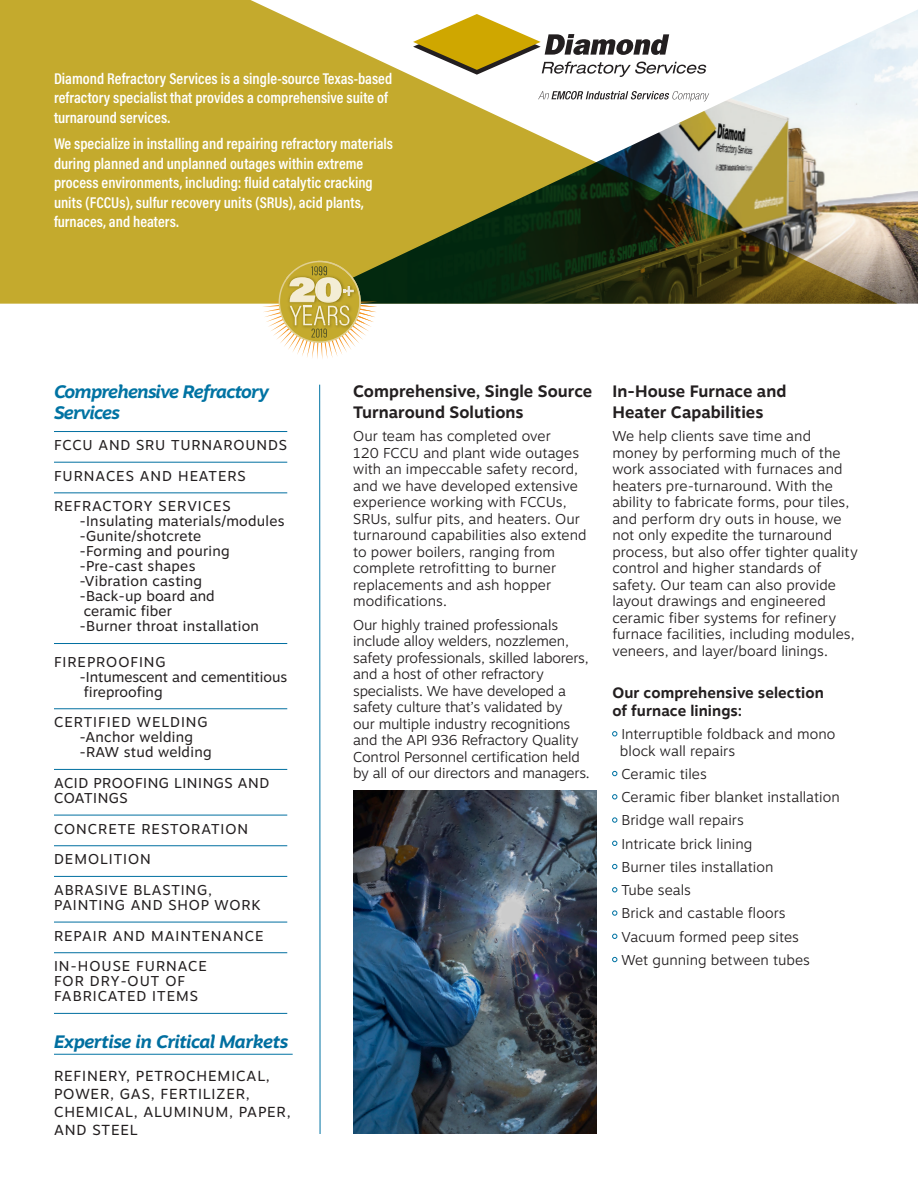
<style>
.page{position:relative;width:918px;height:1188px;background:#fff}
.page>*{position:absolute;margin:0;border:0;box-sizing:border-box;transform-origin:0 0}
.t1{font:italic 700 18px/21px "Motiva Sans";letter-spacing:-.04em;color:#0073a3}
.t2{font:italic 700 18px "Motiva Sans";letter-spacing:-.02em;color:#006fa0}
.t3{font:700 16.5px/21px "Motiva Sans";letter-spacing:.005em;color:#231f20}
.t4{font:600 15.75px/19.5px "Acumin Pro Cond";color:#fff}
.t5{font:700 15px/18px "Motiva Sans";letter-spacing:.005em;color:#231f20}
.t6{font:14.55px/18px "Motiva Sans";letter-spacing:.06em;color:#231f20}
.t7{font:300 14.25px/16.5px "Motiva Sans";color:#231f20}
.t8{font:14.25px/15px "Motiva Sans";letter-spacing:.02em;color:#231f20}
.t9{font:14.25px/15px "Motiva Sans";letter-spacing:.07em;color:#231f20}
.t10{font:14.25px/15px "Motiva Sans";letter-spacing:.06em;color:#231f20}
.t11{font:14.25px/15px "Motiva Sans";letter-spacing:.04em;color:#231f20}
.t12{font:14.25px "Motiva Sans";color:#231f20}
.t13{font:14.25px "Motiva Sans";letter-spacing:.005em;color:#231f20}
</style>
<div class="page">
<img style="left:897px;top:10px;width:21px;height:294px">
<svg style="left:0;top:0;width:897px;height:304px;fill:#c4aa2d"></svg>
<hr style="left:54px;top:1054px;width:239px;height:1px;background:#0073a3">
<img style="left:354px;top:790px;width:242px;height:344px">
<svg style="left:538px;top:91px;width:171px;height:10px"></svg>
<svg style="left:413px;top:14px;width:293px;height:63px"></svg>
<svg style="left:262px;top:261px;width:116px;height:98px"></svg>
<hr style="left:319px;top:385px;width:1px;height:749px;background:#0073a3">
<hr style="left:54px;top:431px;width:233px;height:1px;background:#006fa0">
<hr style="left:54px;top:462px;width:233px;height:1px;background:#006fa0">
<hr style="left:54px;top:493px;width:233px;height:1px;background:#006fa0">
<hr style="left:54px;top:643px;width:233px;height:1px;background:#006fa0">
<hr style="left:54px;top:708px;width:233px;height:1px;background:#006fa0">
<hr style="left:54px;top:769px;width:233px;height:1px;background:#006fa0">
<hr style="left:54px;top:815px;width:233px;height:1px;background:#006fa0">
<hr style="left:54px;top:845px;width:233px;height:1px;background:#006fa0">
<hr style="left:54px;top:876px;width:233px;height:1px;background:#006fa0">
<hr style="left:54px;top:922px;width:233px;height:1px;background:#006fa0">
<hr style="left:54px;top:952px;width:233px;height:1px;background:#006fa0">
<hr style="left:54px;top:1013px;width:233px;height:1px;background:#006fa0">
<svg style="left:612px;top:731px;width:5px;height:5px"></svg>
<svg style="left:612px;top:771px;width:5px;height:5px"></svg>
<svg style="left:612px;top:794px;width:5px;height:5px"></svg>
<svg style="left:612px;top:818px;width:5px;height:4px"></svg>
<svg style="left:612px;top:841px;width:5px;height:5px"></svg>
<svg style="left:612px;top:864px;width:5px;height:5px"></svg>
<svg style="left:612px;top:887px;width:5px;height:5px"></svg>
<svg style="left:612px;top:911px;width:5px;height:4px"></svg>
<svg style="left:612px;top:934px;width:5px;height:5px"></svg>
<svg style="left:612px;top:957px;width:5px;height:5px"></svg>
<p class="t4" style="left:54px;top:68px;width:340px">Diamond Refractory Services is a single-source Texas-based refractory specialist that provides a comprehensive suite of turnaround services.</p>
<p class="t4" style="left:54px;top:134px;width:341px">We specialize in installing and repairing refractory materials during planned and unplanned outages within extreme process environments, including: fluid catalytic cracking units (FCCUs), sulfur recovery units (SRUs), acid plants, furnaces, and heaters.</p>
<p class="t1" style="left:54px;top:381px;width:217px">Comprehensive Refractory<br>Services</p>
<p class="t10" style="left:54px;top:437px;width:235px">FCCU AND SRU TURNAROUNDS</p>
<p class="t9" style="left:54px;top:468px;width:193px">FURNACES AND HEATERS</p>
<p class="t8" style="left:79px;top:498px;width:207px;text-indent:-25px">REFRACTORY SERVICES -Insulating materials/modules -Gunite/shotcrete<br>-Forming and pouring -Pre-cast shapes<br>-Vibration casting<br>-Back-up board and<br>ceramic fiber<br>-Burner throat installation</p>
<p class="t9" style="left:54px;top:654px;width:113px">FIREPROOFING</p>
<p class="t12" style="left:80px;top:666px;width:209px">-Intumescent and cementitious</p>
<p class="t13" style="left:84px;top:681px;width:80px">fireproofing</p>
<p class="t8" style="left:79px;top:714px;width:134px;text-indent:-25px">CERTIFIED WELDING -Anchor welding -RAW stud welding</p>
<p class="t11" style="left:54px;top:775px;width:217px">ACID PROOFING LININGS AND<br>COATINGS</p>
<p class="t9" style="left:54px;top:821px;width:196px">CONCRETE RESTORATION</p>
<p class="t9" style="left:54px;top:851px;width:98px">DEMOLITION</p>
<p class="t10" style="left:54px;top:882px;width:208px">ABRASIVE BLASTING,<br>PAINTING AND SHOP WORK</p>
<p class="t9" style="left:54px;top:928px;width:211px">REPAIR AND MAINTENANCE</p>
<p class="t9" style="left:54px;top:958px;width:154px">IN-HOUSE FURNACE<br>FOR DRY-OUT OF<br>FABRICATED ITEMS</p>
<p class="t2" style="left:54px;top:1028px;width:236px">Expertise in Critical Markets</p>
<p class="t6" style="left:54px;top:1067px;width:238px">REFINERY, PETROCHEMICAL,<br>POWER, GAS, FERTILIZER,<br>CHEMICAL, ALUMINUM, PAPER,<br>AND STEEL</p>
<p class="t3" style="left:353px;top:380px;width:241px">Comprehensive, Single Source<br>Turnaround Solutions</p>
<p class="t7" style="left:353px;top:428px;width:235px">Our team has completed over<br>120 FCCU and plant wide outages with an impeccable safety record, and we have developed extensive experience working with FCCUs,<br>SRUs, sulfur pits, and heaters. Our turnaround capabilities also extend to power boilers, ranging from complete retrofitting to burner replacements and ash hopper modifications.</p>
<p class="t7" style="left:353px;top:616px;width:238px">Our highly trained professionals include alloy welders, nozzlemen, safety professionals, skilled laborers, and a host of other refractory specialists. We have developed a safety culture that’s validated by<br>our multiple industry recognitions and the API 936 Refractory Quality Control Personnel certification held by all of our directors and managers.</p>
<p class="t3" style="left:612px;top:380px;width:176px">In-House Furnace and<br>Heater Capabilities</p>
<p class="t7" style="left:612px;top:428px;width:247px">We help clients save time and money by performing much of the work associated with furnaces and heaters pre-turnaround. With the ability to fabricate forms, pour tiles, and perform dry outs in house, we not only expedite the turnaround process, but also offer tighter quality control and higher standards of safety. Our team can also provide layout drawings and engineered ceramic fiber systems for refinery furnace facilities, including modules, veneers, and layer/board linings.</p>
<p class="t5" style="left:612px;top:683px;width:213px">Our comprehensive selection of furnace linings:</p>
<p class="t7" style="left:620px;top:726px;width:217px">Interruptible foldback and mono block wall repairs</p>
<p class="t7" style="left:621px;top:765px;width:87px">Ceramic tiles</p>
<p class="t7" style="left:621px;top:789px;width:220px">Ceramic fiber blanket installation</p>
<p class="t7" style="left:621px;top:812px;width:124px">Bridge wall repairs</p>
<p class="t7" style="left:621px;top:835px;width:133px">Intricate brick lining</p>
<p class="t7" style="left:621px;top:858px;width:153px">Burner tiles installation</p>
<p class="t7" style="left:621px;top:882px;width:71px">Tube seals</p>
<p class="t7" style="left:621px;top:905px;width:166px">Brick and castable floors</p>
<p class="t7" style="left:621px;top:928px;width:179px">Vacuum formed peep sites</p>
<p class="t7" style="left:621px;top:951px;width:190px">Wet gunning between tubes</p>
</div>
